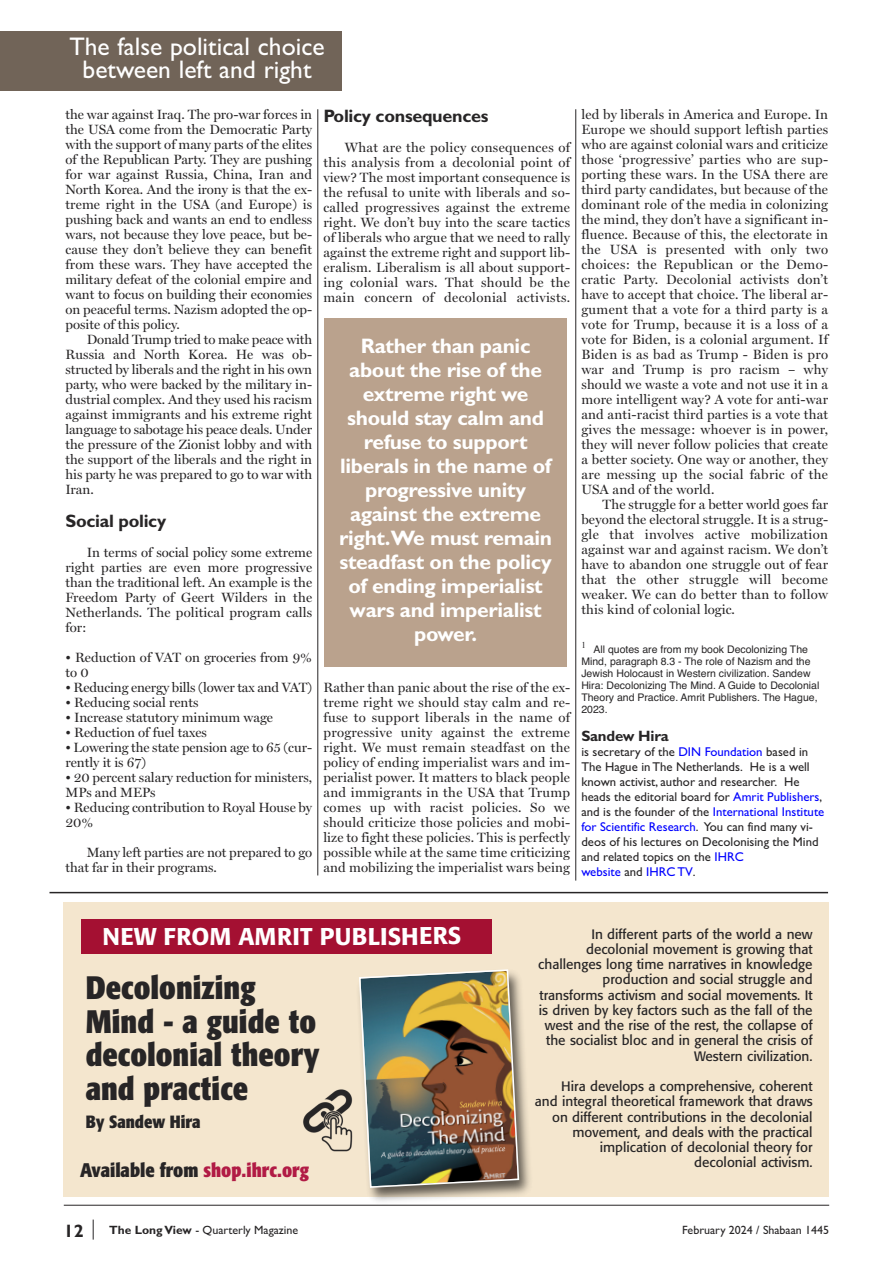
<style>
.page{position:relative;width:893px;height:1263px;background:#fff}
.page>*{position:absolute;margin:0;border:0;box-sizing:border-box;transform-origin:0 0}
.t1{font:700 condensed 32.1px/33.6px "Formata";color:#272526}
.t2{font:25.5px/22.5px "Gill Sans";color:#fff;text-align:center}
.t3{font:500 24px "Formata";color:#fff}
.t4{font:700 21px/24px "Gill Sans";letter-spacing:-.015em;color:#fff;text-align:center}
.t5{font:700 condensed 19.5px "Formata";color:#272526}
.t6{font:700 18px "Gill Sans";letter-spacing:-.015em;color:#272526}
.t7{font:700 condensed 17.55px "Formata";color:#272526}
.t8{font:700 15px "Gill Sans";letter-spacing:-.015em;color:#272526}
.t9{font:13.5px/15px "Miller Display";color:#272526;text-align:justify}
.t10{font:13.5px/15.3px "Formata";color:#272526;text-align:right}
.t11{font:12.75px/15px "Gill Sans";color:#272526}
.t12{font:12px "Gill Sans";color:#272526}
.t13{font:10.5px/12px "Helvetica";color:#272526}
.t14{font:9px "Times New Roman";color:#272526}
.s1{color:#00f}
.s2{color:#b11b45}
.s3{font-weight:700}
</style>
<div class="page">
<hr style="left:64px;top:1205px;width:765px;height:1px;background:#272526">
<svg style="left:93px;top:1219px;width:1px;height:20px"></svg>
<div style="left:0;top:31px;width:341px;height:60px;background:#716458"></div>
<hr style="left:318px;top:109px;width:1px;height:766px;background:#272526">
<hr style="left:575px;top:109px;width:1px;height:771px;background:#272526">
<div style="left:63px;top:902px;width:766px;height:295px;background:#f4e6ce"></div>
<div style="left:81px;top:919px;width:410px;height:35px;background:#a41032"></div>
<img style="left:352px;top:992px;width:187px;height:214px">
<img style="left:358px;top:969px;width:162px;height:220px">
<hr style="left:50px;top:892px;width:778px;height:1px;background:#272526">
<div style="left:324px;top:318px;width:243px;height:348px;background:#baa28d"></div>
<img style="left:303px;top:1084px;width:57px;height:72px">
<h2 class="t2" style="left:69px;top:35px;width:257px">The false political choice between left and right</h2>
<p class="t9" style="left:65px;top:107px;width:248px">the war against Iraq. The pro-war forces in the USA come from the Democratic Party with the support of many parts of the elites of the Republican Party. They are pushing for war against Russia, China, Iran and North Korea. And the irony is that the ex&shy;treme right in the USA (and Europe) is pushing back and wants an end to endless wars, not because they love peace, but be&shy;cause they don’t believe they can benefit from these wars. They have accepted the military defeat of the colonial empire and want to focus on building their economies on peaceful terms. Nazism adopted the op&shy;posite of this policy.</p>
<p class="t9" style="left:65px;top:332px;width:248px;text-indent:21px">Donald Trump tried to make peace with Russia and North Korea. He was ob&shy;structed by liberals and the right in his own party, who were backed by the military in&shy;dustrial complex. And they used his racism against immigrants and his extreme right language to sabotage his peace deals. Under the pressure of the Zionist lobby and with the support of the liberals and the right in his party he was prepared to go to war with Iran.</p>
<h3 class="t6" style="left:65px;top:511px;width:102px">Social policy</h3>
<p class="t9" style="left:65px;top:545px;width:248px;text-indent:21px">In terms of social policy some extreme right parties are even more progressive than the traditional left. An example is the Freedom Party of Geert Wilders in the Netherlands. The political program calls for:</p>
<p class="t9" style="left:65px;top:650px;width:248px">• Reduction of VAT on groceries from 9% to 0</p>
<p class="t9" style="left:65px;top:680px;width:248px">• Reducing energy bills (lower tax and VAT)</p>
<p class="t9" style="left:65px;top:695px;width:135px">• Reducing social rents</p>
<p class="t9" style="left:65px;top:710px;width:209px">• Increase statutory minimum wage</p>
<p class="t9" style="left:65px;top:725px;width:143px">• Reduction of fuel taxes</p>
<p class="t9" style="left:65px;top:740px;width:248px">• Lowering the state pension age to 65 (cur&shy;rently it is 67)</p>
<p class="t9" style="left:65px;top:770px;width:248px">• 20 percent salary reduction for ministers,<br>MPs and MEPs</p>
<p class="t9" style="left:65px;top:800px;width:248px">• Reducing contribution to Royal House by<br>20%</p>
<p class="t9" style="left:65px;top:845px;width:248px;text-indent:21px">Many left parties are not prepared to go that far in their programs.</p>
<h3 class="t6" style="left:323px;top:105px;width:167px">Policy consequences</h3>
<p class="t9" style="left:323px;top:140px;width:248px;text-indent:21px">What are the policy consequences of this analysis from a decolonial point of view? The most important consequence is the refusal to unite with liberals and so&shy;called progressives against the extreme right. We don’t buy into the scare tactics of liberals who argue that we need to rally against the extreme right and support lib&shy;eralism. Liberalism is all about support&shy;ing colonial wars. That should be the main concern of decolonial activists.</p>
<p class="t4" style="left:339px;top:334px;width:215px">Rather than panic about the rise of the extreme right we should stay calm and refuse to support liberals in the name of progressive unity against the extreme right.We must remain steadfast on the policy of ending imperialist wars and imperialist power.</p>
<p class="t9" style="left:323px;top:680px;width:248px">Rather than panic about the rise of the ex&shy;treme right we should stay calm and re&shy;fuse to support liberals in the name of progressive unity against the extreme right. We must remain steadfast on the policy of ending imperialist wars and im&shy;perialist power. It matters to black people and immigrants in the USA that Trump comes up with racist policies. So we should criticize those policies and mobi&shy;lize to fight these policies. This is perfectly possible while at the same time criticizing and mobilizing the imperialist wars being</p>
<p class="t9" style="left:581px;top:107px;width:248px">led by liberals in America and Europe. In Europe we should support leftish parties who are against colonial wars and criticize those ‘progressive’ parties who are sup&shy;porting these wars. In the USA there are third party candidates, but because of the dominant role of the media in colonizing the mind, they don’t have a significant in&shy;fluence. Because of this, the electorate in the USA is presented with only two choices: the Republican or the Demo&shy;cratic Party. Decolonial activists don’t have to accept that choice. The liberal ar&shy;gument that a vote for a third party is a vote for Trump, because it is a loss of a vote for Biden, is a colonial argument. If Biden is as bad as Trump - Biden is pro war and Trump is pro racism – why should we waste a vote and not use it in a more intelligent way? A vote for anti-war and anti-racist third parties is a vote that gives the message: whoever is in power, they will never follow policies that create a better society. One way or another, they are messing up the social fabric of the USA and of the world.</p>
<p class="t9" style="left:581px;top:497px;width:248px;text-indent:21px">The struggle for a better world goes far beyond the electoral struggle. It is a strug&shy;gle that involves active mobilization against war and against racism. We don’t have to abandon one struggle out of fear that the other struggle will become weaker. We can do better than to follow this kind of colonial logic.</p>
<p class="t14" style="left:581px;top:640px;width:6px">1</p>
<p class="t13" style="left:581px;top:643px;width:239px;text-indent:12px">All quotes are from my book Decolonizing The Mind, paragraph 8.3 - The role of Nazism and the Jewish Holocaust in Western civilization. Sandew Hira: Decolonizing The Mind. A Guide to Decolonial Theory and Practice. Amrit Publishers. The Hague, 2023.</p>
<p class="t8" style="left:581px;top:727px;width:89px">Sandew Hira</p>
<p class="t11" style="left:581px;top:744px;width:244px">is secretary of the <span class="s1">DIN Foundation</span> based in The Hague in The Netherlands. He is a well known activist, author and researcher. He heads the editorial board for <span class="s1">Amrit Publishers</span>, and is the founder of the <span class="s1">International Institute for Scientific Research</span>. You can find many vi&shy;deos of his lectures on Decolonising the Mind and related topics on the <span class="s1">IHRC<br>website</span> and <span class="s1">IHRC Tv</span>.</p>
<h3 class="t3" style="left:103px;top:926px;width:360px">NEW FROM AMRIT PUBLISHERS</h3>
<p class="t10" style="left:538px;top:927px;width:276px">In different parts of the world a new decolonial movement is growing that challenges long time narratives in knowledge production and social struggle and transforms activism and social movements. It is driven by key factors such as the fall of the west and the rise of the rest, the collapse of the socialist bloc and in general the crisis of Western civilization.</p>
<p class="t10" style="left:535px;top:1080px;width:279px">Hira develops a comprehensive, coherent<br>and integral theoretical framework that draws on different contributions in the decolonial movement, and deals with the practical implication of decolonial theory for decolonial activism.</p>
<h1 class="t1" style="left:86px;top:974px;width:235px">Decolonizing<br>Mind - a guide to decolonial theory and practice</h1>
<p class="t7" style="left:86px;top:1114px;width:116px">By Sandew Hira</p>
<h3 class="t5" style="left:80px;top:1162px;width:231px">Available from <span class="s2">shop.ihrc.org</span></h3>
<h3 class="t6" style="left:64px;top:1220px;width:21px">12</h3>
<p class="t12" style="left:109px;top:1222px;width:191px"><span class="s3">The LongView</span> - Quarterly Magazine</p>
<p class="t12" style="left:682px;top:1222px;width:149px">February 2024 / Shabaan 1445</p>
</div>
